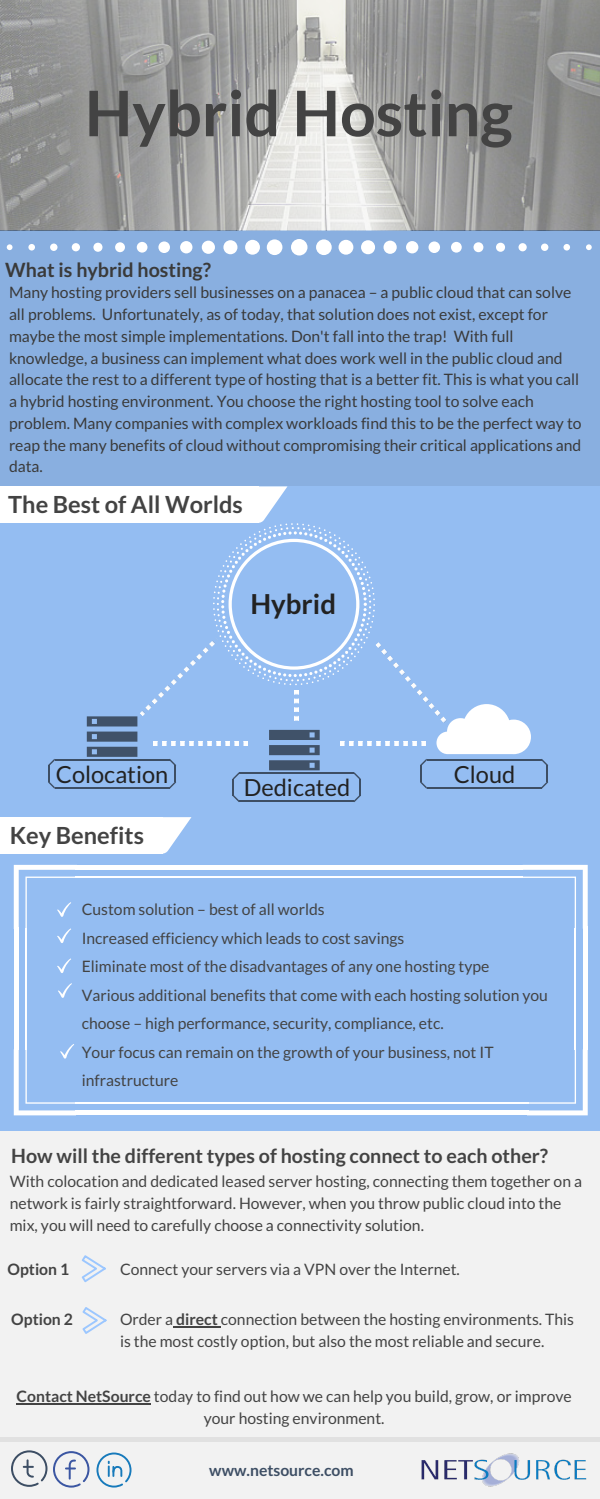
<style>
.page{position:relative;width:600px;height:1499px;background:#f2f2f2}
.page>*{position:absolute;margin:0;border:0;box-sizing:border-box;transform-origin:0 0}
.t1{font:700 62.9px "Lato";color:#434343}
.t2{font:700 27.5px "Lato";color:#222}
.t3{font:700 23.6px "Lato";color:#434343}
.t4{font:23.6px "Lato";color:#222}
.t5{font:700 19.7px "Lato";color:#434343}
.t6{font:700 19.7px "Lato";color:#3a3a3a}
.t7{font:15.7px/28.5px "Lato";color:#434343}
.t8{font:15.7px/21.8px "Lato";color:#3a3a3a}
.t9{font:700 15.7px "Lato";color:#3d4e64}
.t10{font:700 15.7px "Lato";color:#434343}
.s1{font-weight:700}
</style>
<div class="page">
<div style="left:0;top:231px;width:600px;height:271px;background:#89afe0"></div>
<div style="left:291px;top:239px;width:17px;height:17px;background:#fff;border-radius:50%"></div>
<div style="left:316px;top:239px;width:16px;height:16px;background:#fff;border-radius:50%"></div>
<div style="left:339px;top:240px;width:14px;height:15px;background:#fff;border-radius:50%"></div>
<svg style="left:361px;top:240px;width:14px;height:14px"></svg>
<svg style="left:384px;top:241px;width:13px;height:13px"></svg>
<div style="left:406px;top:241px;width:12px;height:12px;background:#fff;border-radius:50%"></div>
<div style="left:429px;top:241px;width:11px;height:12px;background:#fff;border-radius:50%"></div>
<svg style="left:451px;top:242px;width:11px;height:11px"></svg>
<svg style="left:474px;top:242px;width:9px;height:10px"></svg>
<svg style="left:496px;top:243px;width:9px;height:9px"></svg>
<div style="left:518px;top:243px;width:9px;height:8px;background:#fff;border-radius:50%"></div>
<div style="left:541px;top:244px;width:7px;height:7px;background:#fff;border-radius:50%"></div>
<div style="left:563px;top:244px;width:7px;height:7px;background:#fff;border-radius:50%"></div>
<svg style="left:586px;top:244px;width:6px;height:6px"></svg>
<div style="left:267px;top:239px;width:15px;height:16px;background:#fff;border-radius:50%"></div>
<div style="left:245px;top:240px;width:15px;height:15px;background:#fff;border-radius:50%"></div>
<svg style="left:223px;top:240px;width:14px;height:14px"></svg>
<div style="left:202px;top:241px;width:13px;height:13px;background:#fff;border-radius:50%"></div>
<div style="left:180px;top:241px;width:12px;height:12px;background:#fff;border-radius:50%"></div>
<svg style="left:158px;top:241px;width:12px;height:12px"></svg>
<div style="left:137px;top:242px;width:10px;height:11px;background:#fff;border-radius:50%"></div>
<div style="left:115px;top:242px;width:10px;height:10px;background:#fff;border-radius:50%"></div>
<svg style="left:93px;top:243px;width:10px;height:9px"></svg>
<div style="left:72px;top:243px;width:8px;height:8px;background:#fff;border-radius:50%"></div>
<div style="left:50px;top:244px;width:8px;height:7px;background:#fff;border-radius:50%"></div>
<div style="left:28px;top:244px;width:7px;height:7px;background:#fff;border-radius:50%"></div>
<svg style="left:7px;top:244px;width:6px;height:6px"></svg>
<div style="left:0;top:486px;width:600px;height:645px;background:#94bdf2"></div>
<div style="left:25px;top:486px;width:234px;height:36px;background:#fff"></div>
<div style="left:0;top:486px;width:26px;height:36px;background:#fff"></div>
<div style="left:30px;top:817px;width:133px;height:36px;background:#fff"></div>
<svg style="left:163px;top:817px;width:28px;height:36px"></svg>
<div style="left:0;top:817px;width:30px;height:36px;background:#fff"></div>
<svg style="left:11px;top:1450px;width:36px;height:37px"></svg>
<svg style="left:53px;top:1451px;width:36px;height:37px"></svg>
<svg style="left:96px;top:1453px;width:36px;height:35px"></svg>
<img style="left:421px;top:1453px;width:166px;height:34px">
<svg style="left:17px;top:1404px;width:134px;height:1px"></svg>
<hr style="left:0;top:1438px;width:600px;height:4px;background:#e1e1e1">
<img style="left:0;top:0;width:600px;height:231px">
<hr style="left:427px;top:787px;width:115px;height:2px;background:#3d4e64">
<hr style="left:427px;top:759px;width:115px;height:1px;background:#3d4e64">
<svg style="left:541px;top:759px;width:7px;height:30px"></svg>
<hr style="left:75px;top:877px;width:451px;height:1px;background:#fff">
<div style="left:75px;top:865px;width:451px;height:5px;background:#fff"></div>
<svg style="left:523px;top:865px;width:65px;height:64px"></svg>
<hr style="left:25px;top:928px;width:2px;height:127px;background:#fff">
<div style="left:14px;top:928px;width:5px;height:124px;background:#fff"></div>
<hr style="left:575px;top:928px;width:1px;height:125px;background:#fff">
<div style="left:583px;top:927px;width:5px;height:125px;background:#fff"></div>
<svg style="left:528px;top:1049px;width:60px;height:66px"></svg>
<hr style="left:75px;top:1102px;width:453px;height:2px;background:#fff">
<div style="left:75px;top:1110px;width:453px;height:5px;background:#fff"></div>
<hr style="left:55px;top:787px;width:115px;height:2px;background:#3d4e64">
<hr style="left:55px;top:759px;width:115px;height:1px;background:#3d4e64">
<svg style="left:48px;top:759px;width:7px;height:30px"></svg>
<svg style="left:87px;top:486px;width:444px;height:316px"></svg>
<svg style="left:14px;top:865px;width:64px;height:78px"></svg>
<svg style="left:57px;top:958px;width:14px;height:15px"></svg>
<svg style="left:58px;top:983px;width:14px;height:15px"></svg>
<svg style="left:14px;top:1044px;width:61px;height:71px"></svg>
<svg style="left:82px;top:1255px;width:24px;height:27px"></svg>
<svg style="left:82px;top:1307px;width:24px;height:27px"></svg>
<svg style="left:173px;top:1326px;width:48px;height:2px"></svg>
<h1 class="t1" style="left:85px;top:74px;width:430px">Hybrid Hosting</h1>
<p class="t6" style="left:5px;top:257px;width:207px">What is hybrid hosting?</p>
<p class="t8" style="left:9px;top:281px;width:574px">Many hosting providers sell businesses on a panacea – a public cloud that can solve all problems. Unfortunately, as of today, that solution does not exist, except for maybe the most simple implementations. Don't fall into the trap! With full knowledge, a business can implement what does work well in the public cloud and allocate the rest to a different type of hosting that is a better fit. This is what you call a hybrid hosting environment. You choose the right hosting tool to solve each problem. Many companies with complex workloads find this to be the perfect way to reap the many benefits of cloud without compromising their critical applications and data.</p>
<h3 class="t3" style="left:8px;top:489px;width:236px">The Best of All Worlds</h3>
<h2 class="t2" style="left:251px;top:587px;width:87px">Hybrid</h2>
<h3 class="t4" style="left:56px;top:759px;width:114px">Colocation</h3>
<h3 class="t3" style="left:10px;top:821px;width:136px">Key Benefits</h3>
<h3 class="t4" style="left:244px;top:773px;width:108px">Dedicated</h3>
<h3 class="t4" style="left:454px;top:759px;width:63px">Cloud</h3>
<p class="t7" style="left:82px;top:895px;width:468px">Custom solution – best of all worlds<br>Increased efficiency which leads to cost savings<br>Eliminate most of the disadvantages of any one hosting type<br>Various additional benefits that come with each hosting solution you choose – high performance, security, compliance, etc.<br>Your focus can remain on the growth of your business, not IT infrastructure</p>
<p class="t5" style="left:11px;top:1144px;width:538px">How will the different types of hosting connect to each other?</p>
<p class="t7" style="left:10px;top:1170px;width:574px;line-height:21.8px">With colocation and dedicated leased server hosting, connecting them together on a network is fairly straightforward. However, when you throw public cloud into the mix, you will need to carefully choose a connectivity solution.</p>
<p class="t7" style="left:120px;top:1254px;width:341px">Connect your servers via a VPN over the Internet.</p>
<p class="t10" style="left:11px;top:1310px;width:63px">Option 2</p>
<p class="t7" style="left:120px;top:1308px;width:456px;line-height:21.8px">Order a <span class="s1">direct</span> connection between the hosting environments. This is the most costly option, but also the most reliable and secure.</p>
<p class="t10" style="left:8px;top:1259px;width:63px">Option 1</p>
<p class="t7" style="left:17px;top:1385px;width:557px;line-height:21.8px;text-align:center"><span class="s1">Contact NetSource</span> today to find out how we can help you build, grow, or improve your hosting environment.</p>
<p class="t9" style="left:209px;top:1460px;width:146px">www.netsource.com</p>
</div>
